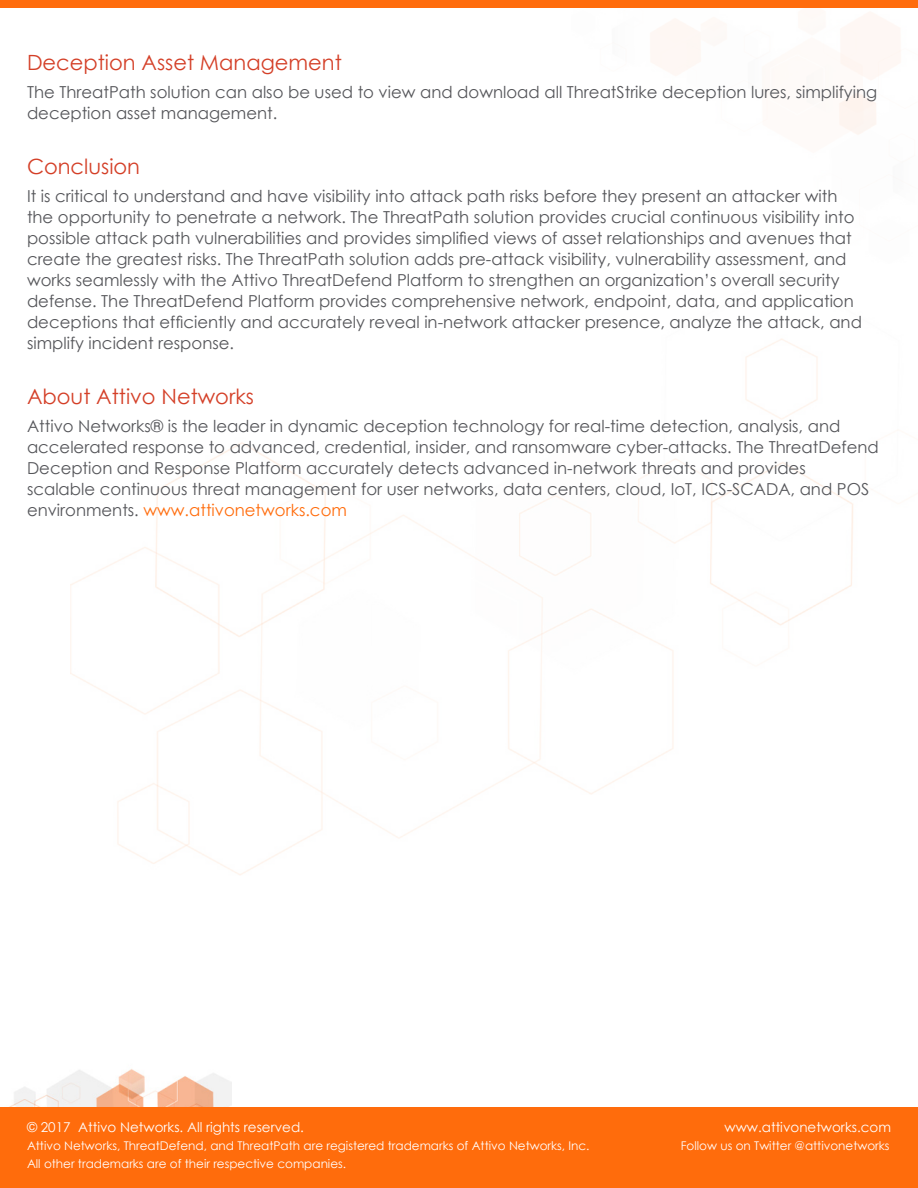
<style>
.page{position:relative;width:918px;height:1188px;background:#fff}
.page>*{position:absolute;margin:0;border:0;box-sizing:border-box;transform-origin:0 0}
.t1{font:21px "Century Gothic";color:#d43f27}
.t2{font:16.5px/21px "Century Gothic";color:#55565a}
.t3{font:13.5px "Century Gothic";color:#fff}
.t4{font:12px "Century Gothic";color:#fff}
.s1{color:#ff6c0c}
</style>
<div class="page">
<img style="left:0;top:1069px;width:231px;height:39px">
<div style="left:0;top:1108px;width:918px;height:80px;background:#ff6c0c"></div>
<div style="left:0;top:0;width:918px;height:8px;background:#ff6c0c"></div>
<img style="left:70px;top:338px;width:783px;height:537px">
<p class="t1" style="left:27px;top:47px;width:316px">Deception Asset Management</p>
<p class="t2" style="left:27px;top:81px;width:852px">The ThreatPath solution can also be used to view and download all ThreatStrike deception lures, simplifying deception asset management.</p>
<p class="t1" style="left:27px;top:152px;width:115px">Conclusion</p>
<p class="t2" style="left:27px;top:185px;width:837px">It is critical to understand and have visibility into attack path risks before they present an attacker with the opportunity to penetrate a network. The ThreatPath solution provides crucial continuous visibility into possible attack path vulnerabilities and provides simplified views of asset relationships and avenues that create the greatest risks. The ThreatPath solution adds pre-attack visibility, vulnerability assessment, and works seamlessly with the Attivo ThreatDefend Platform to strengthen an organization’s overall security defense. The ThreatDefend Platform provides comprehensive network, endpoint, data, and application deceptions that efficiently and accurately reveal in-network attacker presence, analyze the attack, and simplify incident response.</p>
<p class="t1" style="left:27px;top:382px;width:229px">About Attivo Networks</p>
<p class="t2" style="left:27px;top:415px;width:853px">Attivo Networks® is the leader in dynamic deception technology for real-time detection, analysis, and accelerated response to advanced, credential, insider, and ransomware cyber-attacks. The ThreatDefend Deception and Response Platform accurately detects advanced in-network threats and provides<br>scalable continuous threat management for user networks, data centers, cloud, IoT, ICS-SCADA, and POS environments. <span class="s1">www.attivonetworks.com</span></p>
<p class="t3" style="left:27px;top:1117px;width:279px">© 2017 Attivo Networks. All rights reserved.</p>
<p class="t3" style="left:725px;top:1117px;width:168px">www.attivonetworks.com</p>
<p class="t4" style="left:27px;top:1137px;width:564px">Attivo Networks, ThreatDefend, and ThreatPath are registered trademarks of Attivo Networks, Inc.</p>
<p class="t4" style="left:681px;top:1137px;width:210px">Follow us on Twitter @attivonetworks</p>
<p class="t4" style="left:27px;top:1155px;width:321px">All other trademarks are of their respective companies.</p>
</div>
